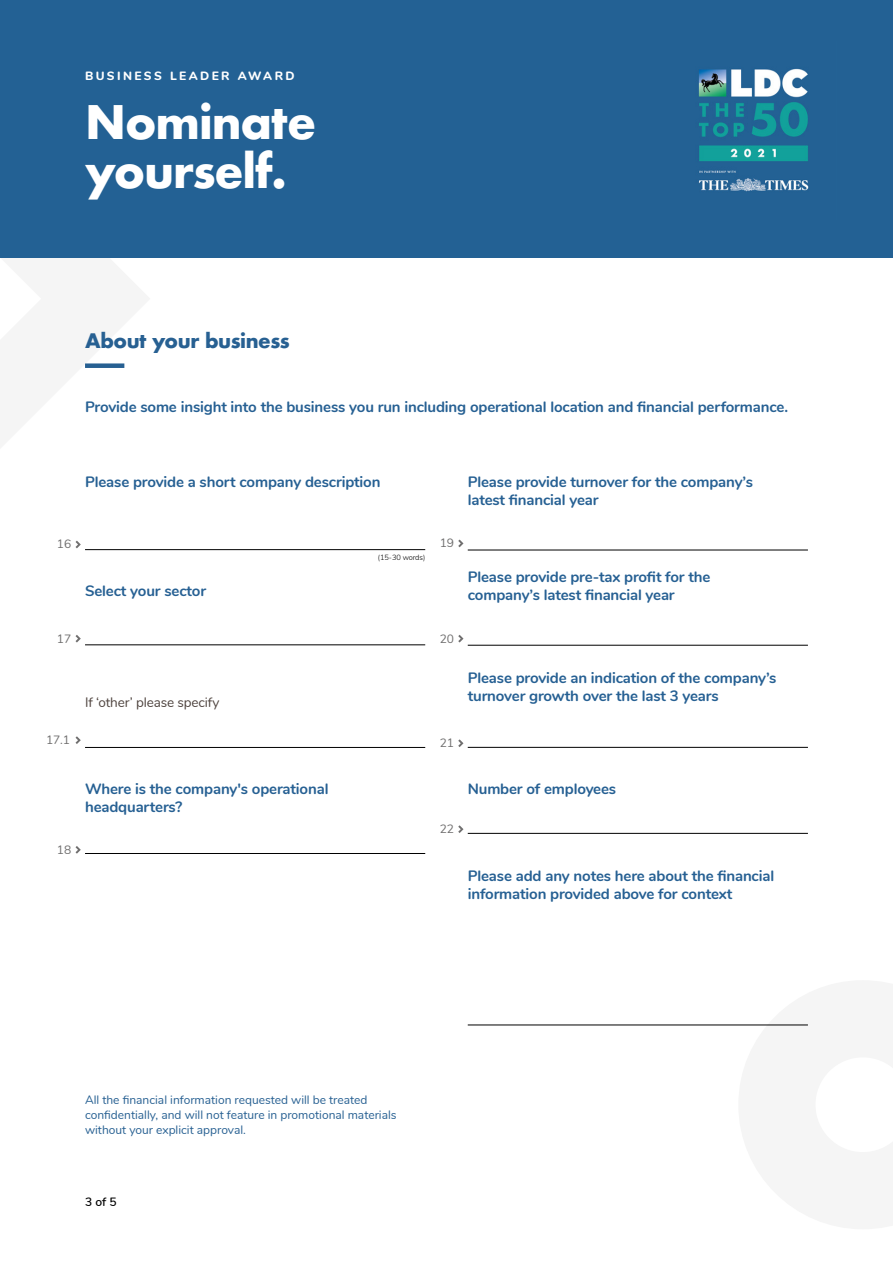
<style>
.page{position:relative;width:893px;height:1263px;background:#fff}
.page>*{position:absolute;margin:0;border:0;box-sizing:border-box;transform-origin:0 0}
.t1{font:700 45px/49.5px "Futura";letter-spacing:-.025em;color:#fff}
.t2{font:700 19.5px "Futura";letter-spacing:-.025em;color:#276092}
.t3{font:700 15px/18px "Nunito";letter-spacing:-.01em;color:#266093}
.t4{font:13.5px "Nunito";letter-spacing:-.01em;color:#4e433e}
.t5{font:12px/15px "Nunito";color:#276092}
.t6{font:800 12px "Nunito";letter-spacing:.2em;color:#fff}
.t7{font:12px "Nunito";letter-spacing:-.01em;color:#706f6f}
.t8{font:600 12px "Nunito";color:#000}
.t9{font:300 7.5px "Nunito";letter-spacing:-.01em;color:#000}
</style>
<div class="page">
<div style="left:0;top:0;width:893px;height:258px;background:#236194"></div>
<div style="left:85px;top:363px;width:39px;height:5px;background:#276092"></div>
<svg style="left:76px;top:635px;width:5px;height:7px"></svg>
<svg style="left:76px;top:541px;width:5px;height:7px"></svg>
<svg style="left:76px;top:846px;width:5px;height:8px"></svg>
<svg style="left:458px;top:539px;width:5px;height:8px"></svg>
<svg style="left:458px;top:635px;width:5px;height:7px"></svg>
<svg style="left:458px;top:739px;width:5px;height:8px"></svg>
<svg style="left:458px;top:825px;width:5px;height:8px"></svg>
<svg style="left:76px;top:736px;width:5px;height:8px"></svg>
<hr style="left:85px;top:747px;width:340px;height:1px;background:#000">
<hr style="left:85px;top:549px;width:340px;height:1px;background:#000">
<hr style="left:85px;top:645px;width:340px;height:1px;background:#000">
<hr style="left:85px;top:853px;width:340px;height:1px;background:#000">
<hr style="left:468px;top:1025px;width:340px;height:1px;background:#000">
<hr style="left:468px;top:833px;width:340px;height:1px;background:#000">
<hr style="left:468px;top:747px;width:340px;height:1px;background:#000">
<hr style="left:468px;top:645px;width:340px;height:1px;background:#000">
<hr style="left:468px;top:550px;width:340px;height:1px;background:#000">
<img style="left:698px;top:68px;width:111px;height:124px">
<p class="t6" style="left:85px;top:67px;width:211px">BUSINESS LEADER AWARD</p>
<h1 class="t1" style="left:85px;top:97px;width:233px">Nominate yourself.</h1>
<h2 class="t2" style="left:85px;top:326px;width:206px">About your business</h2>
<p class="t3" style="left:85px;top:397px;width:705px">Provide some insight into the business you run including operational location and financial performance.</p>
<p class="t3" style="left:85px;top:471px;width:297px">Please provide a short company description</p>
<p class="t3" style="left:468px;top:471px;width:287px">Please provide turnover for the company’s latest financial year</p>
<p class="t7" style="left:57px;top:535px;width:16px">16</p>
<p class="t7" style="left:440px;top:534px;width:16px">19</p>
<p class="t9" style="left:378px;top:552px;width:49px">(15-30 words)</p>
<p class="t3" style="left:85px;top:581px;width:123px">Select your sector</p>
<p class="t3" style="left:468px;top:567px;width:244px">Please provide pre-tax profit for the company’s latest financial year</p>
<p class="t7" style="left:57px;top:629px;width:16px">17</p>
<p class="t7" style="left:440px;top:629px;width:16px">20</p>
<p class="t4" style="left:85px;top:692px;width:136px">If ‘other’ please specify</p>
<p class="t3" style="left:468px;top:668px;width:310px">Please provide an indication of the company’s turnover growth over the last 3 years</p>
<p class="t7" style="left:46px;top:731px;width:25px">17.1</p>
<p class="t7" style="left:440px;top:734px;width:16px">21</p>
<p class="t3" style="left:85px;top:778px;width:245px">Where is the company's operational headquarters?</p>
<p class="t3" style="left:468px;top:779px;width:150px">Number of employees</p>
<p class="t7" style="left:440px;top:820px;width:16px">22</p>
<p class="t7" style="left:57px;top:841px;width:16px">18</p>
<p class="t3" style="left:468px;top:866px;width:308px">Please add any notes here about the financial information provided above for context</p>
<p class="t5" style="left:85px;top:1092px;width:313px">All the financial information requested will be treated confidentially, and will not feature in promotional materials without your explicit approval.</p>
<p class="t8" style="left:85px;top:1193px;width:33px">3 of 5</p>
</div>
